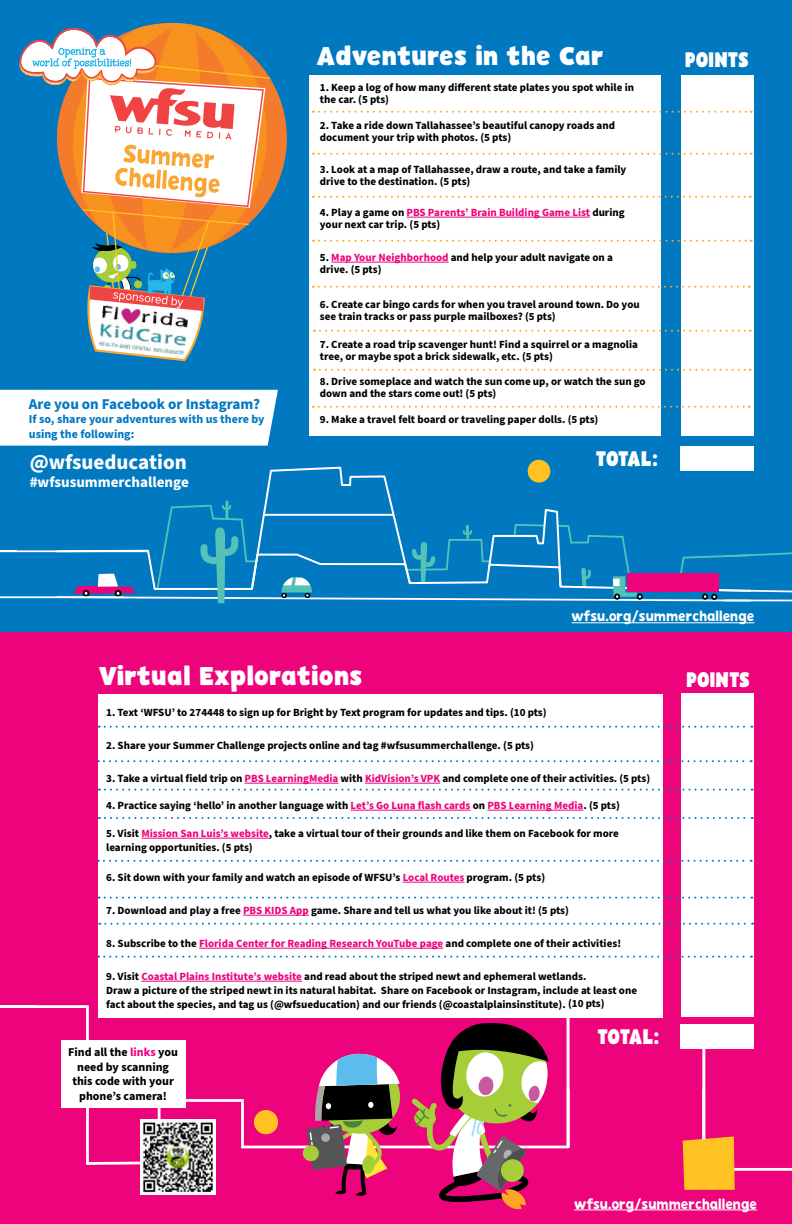
<style>
.page{position:relative;width:792px;height:1224px;background:#fff}
.page>*{position:absolute;margin:0;border:0;box-sizing:border-box;transform-origin:0 0}
.t1{font:700 26px "PBSKIDS Headline";color:#fff}
.t2{font:700 21px "PBSKIDS Headline Condensed";color:#fff}
.t3{font:700 21px "Source Sans Pro";color:#fff}
.t4{font:700 15px "Source Sans Pro";color:#0079c1}
.t5{font:700 15px "Source Sans Pro";color:#fff}
.t6{font:14px "PBSKIDS Headline";color:#fff}
.t7{font:700 12px/14.4px "Source Sans Pro";color:#000;text-align:center}
.t8{font:700 12px/14.4px "Source Sans Pro";color:#0079c1}
.t9{font:700 11px/12px "Source Sans Pro";color:#000}
.s1{color:#ed037c}
</style>
<div class="page">
<div style="left:0;top:0;width:792px;height:633px;background:#0079c1"></div>
<div style="left:309px;top:75px;width:352px;height:360px;background:#fff"></div>
<div style="left:0;top:667px;width:792px;height:557px;background:#ed037c"></div>
<svg style="left:241px;top:1089px;width:551px;height:82px"></svg>
<hr style="left:158px;top:1100px;width:3px;height:86px;background:#fff">
<hr style="left:159px;top:1099px;width:83px;height:3px;background:#fff">
<hr style="left:241px;top:1100px;width:3px;height:47px;background:#fff">
<hr style="left:27px;top:1005px;width:60px;height:3px;background:#fff">
<hr style="left:86px;top:1007px;width:3px;height:156px;background:#fff">
<svg style="left:86px;top:1160px;width:55px;height:6px"></svg>
<svg style="left:683px;top:1136px;width:52px;height:54px;background:#fdb428"></svg>
<div style="left:0;top:633px;width:792px;height:185px;background:#ed037c"></div>
<div style="left:98px;top:694px;width:564px;height:323px;background:#fff"></div>
<hr style="left:245px;top:783px;width:93px;height:1px;background:#ed037c">
<hr style="left:365px;top:783px;width:75px;height:1px;background:#ed037c">
<hr style="left:351px;top:810px;width:120px;height:1px;background:#ed037c">
<hr style="left:487px;top:810px;width:96px;height:1px;background:#ed037c">
<hr style="left:141px;top:838px;width:128px;height:1px;background:#ed037c">
<hr style="left:403px;top:882px;width:61px;height:1px;background:#ed037c">
<hr style="left:243px;top:915px;width:66px;height:1px;background:#ed037c">
<hr style="left:199px;top:948px;width:244px;height:1px;background:#ed037c">
<hr style="left:141px;top:981px;width:161px;height:1px;background:#ed037c">
<div style="left:682px;top:693px;width:72px;height:324px;background:#fff"></div>
<svg style="left:99px;top:726px;width:653px;height:2px"></svg>
<svg style="left:98px;top:860px;width:654px;height:2px"></svg>
<svg style="left:99px;top:923px;width:654px;height:2px"></svg>
<svg style="left:98px;top:956px;width:654px;height:2px"></svg>
<svg style="left:411px;top:1017px;width:196px;height:193px"></svg>
<svg style="left:302px;top:1054px;width:98px;height:142px"></svg>
<div style="left:681px;top:1024px;width:73px;height:25px;background:#fff"></div>
<hr style="left:567px;top:1014px;width:3px;height:133px;background:#fff">
<hr style="left:702px;top:1041px;width:3px;height:99px;background:#fff">
<svg style="left:98px;top:760px;width:654px;height:2px"></svg>
<svg style="left:99px;top:789px;width:654px;height:2px"></svg>
<svg style="left:99px;top:817px;width:654px;height:2px"></svg>
<div style="left:681px;top:75px;width:72px;height:360px;background:#fff"></div>
<hr style="left:407px;top:217px;width:183px;height:1px;background:#ed037c">
<hr style="left:331px;top:262px;width:118px;height:1px;background:#ed037c">
<div style="left:680px;top:446px;width:73px;height:24px;background:#fff"></div>
<svg style="left:313px;top:406px;width:437px;height:2px"></svg>
<svg style="left:314px;top:369px;width:437px;height:2px"></svg>
<svg style="left:314px;top:330px;width:437px;height:2px"></svg>
<svg style="left:313px;top:286px;width:437px;height:2px"></svg>
<svg style="left:313px;top:240px;width:439px;height:2px"></svg>
<svg style="left:313px;top:196px;width:438px;height:2px"></svg>
<svg style="left:313px;top:153px;width:439px;height:2px"></svg>
<svg style="left:313px;top:111px;width:439px;height:2px"></svg>
<svg style="left:57px;top:460px;width:735px;height:164px"></svg>
<hr style="left:0;top:550px;width:148px;height:2px;background:#fff">
<hr style="left:0;top:596px;width:123px;height:2px;background:#fff">
<svg style="left:99px;top:897px;width:653px;height:2px"></svg>
<hr style="left:574px;top:1210px;width:183px;height:1px;background:#fff">
<hr style="left:572px;top:622px;width:182px;height:1px;background:#fff">
<img style="left:141px;top:1120px;width:75px;height:75px">
<div style="left:61px;top:1040px;width:124px;height:68px;background:#fff"></div>
<svg style="left:274px;top:85px;width:13px;height:106px"></svg>
<div style="left:0;top:390px;width:278px;height:56px;background:#fff"></div>
<svg style="left:19px;top:23px;width:255px;height:339px"></svg>
<hr style="left:0;top:1005px;width:36px;height:3px;background:#fff">
<h3 class="t4" style="left:29px;top:394px;width:233px">Are you on Facebook or Instagram?</h3>
<p class="t8" style="left:29px;top:412px;width:237px">If so, share your adventures with us there by using the following:</p>
<h2 class="t3" style="left:30px;top:447px;width:159px">@wfsueducation</h2>
<h3 class="t5" style="left:30px;top:472px;width:161px">#wfsusummerchallenge</h3>
<h1 class="t1" style="left:317px;top:40px;width:288px">Adventures in the Car</h1>
<p class="t9" style="left:320px;top:82px;width:316px">1. Keep a log of how many different state plates you spot while in the car. (5 pts)</p>
<p class="t9" style="left:320px;top:120px;width:297px">2. Take a ride down Tallahassee’s beautiful canopy roads and document your trip with photos. (5 pts)</p>
<p class="t9" style="left:320px;top:164px;width:308px">3. Look at a map of Tallahassee, draw a route, and take a family drive to the destination. (5 pts)</p>
<p class="t9" style="left:320px;top:207px;width:306px">4. Play a game on <span class="s1">PBS Parents’ Brain Building Game List</span> during your next car trip. (5 pts)</p>
<p class="t9" style="left:320px;top:252px;width:295px">5. <span class="s1">Map Your Neighborhood</span> and help your adult navigate on a drive. (5 pts)</p>
<p class="t9" style="left:320px;top:299px;width:321px">6. Create car bingo cards for when you travel around town. Do you see train tracks or pass purple mailboxes? (5 pts)</p>
<p class="t9" style="left:320px;top:339px;width:320px">7. Create a road trip scavenger hunt! Find a squirrel or a magnolia tree, or maybe spot a brick sidewalk, etc. (5 pts)</p>
<p class="t9" style="left:320px;top:376px;width:327px">8. Drive someplace and watch the sun come up, or watch the sun go down and the stars come out! (5 pts)</p>
<p class="t9" style="left:320px;top:414px;width:280px">9. Make a travel felt board or traveling paper dolls. (5 pts)</p>
<h2 class="t2" style="left:596px;top:445px;width:64px">TOTAL:</h2>
<h2 class="t2" style="left:685px;top:46px;width:65px">POINTS</h2>
<p class="t6" style="left:572px;top:608px;width:184px">wfsu.org/summerchallenge</p>
<h1 class="t1" style="left:99px;top:659px;width:265px">Virtual Explorations</h1>
<h2 class="t2" style="left:686px;top:666px;width:65px">POINTS</h2>
<p class="t9" style="left:106px;top:707px;width:442px">1. Text ‘WFSU’ to 274448 to sign up for Bright by Text program for updates and tips. (10 pts)</p>
<p class="t9" style="left:106px;top:740px;width:429px">2. Share your Summer Challenge projects online and tag #wfsusummerchallenge. (5 pts)</p>
<p class="t9" style="left:106px;top:773px;width:546px">3. Take a virtual field trip on <span class="s1">PBS LearningMedia</span> with <span class="s1">KidVision’s VPK</span> and complete one of their activities. (5 pts)</p>
<p class="t9" style="left:106px;top:800px;width:515px">4. Practice saying ‘hello’ in another language with <span class="s1">Let’s Go Luna flash cards</span> on <span class="s1">PBS Learning Media</span>. (5 pts)</p>
<p class="t9" style="left:106px;top:827px;width:514px;line-height:14px">5. Visit <span class="s1">Mission San Luis’s website</span>, take a virtual tour of their grounds and like them on Facebook for more learning opportunities. (5 pts)</p>
<p class="t9" style="left:106px;top:872px;width:440px">6. Sit down with your family and watch an episode of WFSU’s <span class="s1">Local Routes</span> program. (5 pts)</p>
<p class="t9" style="left:106px;top:905px;width:464px">7. Download and play a free <span class="s1">PBS KIDS App</span> game. Share and tell us what you like about it! (5 pts)</p>
<p class="t9" style="left:106px;top:938px;width:516px">8. Subscribe to the <span class="s1">Florida Center for Reading Research YouTube page</span> and complete one of their activities!</p>
<p class="t9" style="left:106px;top:970px;width:532px;line-height:14px">9. Visit <span class="s1">Coastal Plains Institute’s website</span> and read about the striped newt and ephemeral wetlands.<br>Draw a picture of the striped newt in its natural habitat. Share on Facebook or Instagram, include at least one fact about the species, and tag us (@wfsueducation) and our friends (@coastalplainsinstitute). (10 pts)</p>
<p class="t7" style="left:68px;top:1045px;width:111px">Find all the <span class="s1">links</span> you need by scanning this code with your phone’s camera!</p>
<h2 class="t2" style="left:598px;top:1023px;width:64px">TOTAL:</h2>
<p class="t6" style="left:574px;top:1195px;width:184px">wfsu.org/summerchallenge</p>
</div>
